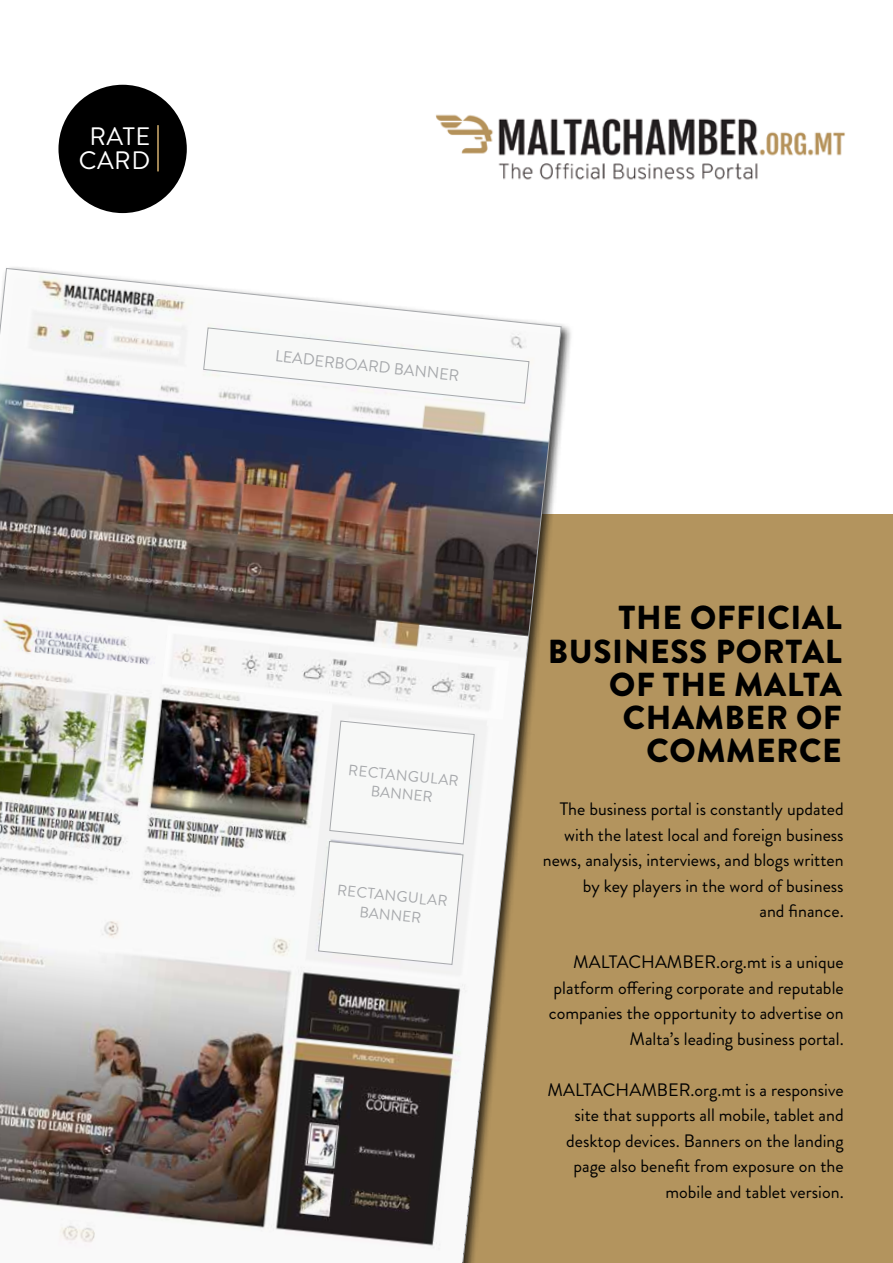
<style>
.page{position:relative;width:893px;height:1263px;background:#fff}
.page>*{position:absolute;margin:0;border:0;box-sizing:border-box;transform-origin:0 0}
.t1{font:900 33.3px "Brandon Grotesque";letter-spacing:.02em;color:#000}
.t2{font:25.2px/24.8px "Brandon Grotesque";color:#fff}
.t3{font:18px/25.5px "Brandon Grotesque";color:#000;text-align:right}
.t4{font:16.05px "Brandon Grotesque";color:#a7a9ac}
.t5{font:15.15px/19px "Brandon Grotesque";color:#a7a9ac;text-align:right}
</style>
<div class="page">
<img style="left:436px;top:114px;width:409px;height:66px">
<div style="left:351px;top:514px;width:542px;height:749px;background:#b3945e"></div>
<div style="left:58px;top:85px;width:129px;height:128px;background:#000;border-radius:50%"></div>
<hr style="left:157px;top:125px;width:2px;height:46px;background:#b3945e">
<div style="left:0;top:265px;width:574px;height:998px;background:#000;opacity:.75"></div>
<img style="left:0;top:268px;width:562px;height:995px">
<svg style="left:203px;top:327px;width:326px;height:77px"></svg>
<img style="left:162px;top:625px;width:347px;height:95px">
<div style="left:318px;top:720px;width:157px;height:245px;background:#f7f8f7"></div>
<h2 class="t2" style="left:79px;top:124px;width:73px;text-indent:11px">Rate<br>Car d</h2>
<p class="t4" style="left:276px;top:345px;width:186px;rotate:6deg">LEADERBOARD BANNER</p>
<p class="t5" style="left:349px;top:760px;width:19px;rotate:6deg">Rectan</p>
<p class="t5" style="left:374px;top:763px;width:66px;rotate:6deg">gular<br>BANNER</p>
<p class="t5" style="left:338px;top:881px;width:19px;rotate:6deg">Rectan</p>
<p class="t5" style="left:363px;top:883px;width:66px;rotate:6deg">gular<br>BANNER</p>
<h1 class="t1" style="left:619px;top:594px;width:225px">THE OFFICIAL</h1>
<h1 class="t1" style="left:548px;top:627px;width:295px">BUSINESS PORTAL</h1>
<h1 class="t1" style="left:609px;top:661px;width:234px">OF THE MALTA</h1>
<h1 class="t1" style="left:623px;top:694px;width:220px">CHAMBER OF</h1>
<h1 class="t1" style="left:646px;top:727px;width:28px">COMM</h1>
<h1 class="t1" style="left:756px;top:727px;width:87px">ERCE</h1>
<p class="t3" style="left:543px;top:796px;width:302px">The business portal is constantly updated with the latest local and foreign business news, analysis, interviews, and blogs written by key players in the word of business<br>and finance.</p>
<p class="t3" style="left:549px;top:949px;width:296px">MALTACHAMBER.org.mt is a unique platform offering corporate and reputable companies the opportunity to advertise on Malta’s leading business portal.</p>
<p class="t3" style="left:548px;top:1077px;width:298px">MALTACHAMBER.org.mt is a responsive site that supports all mobile, tablet and desktop devices. Banners on the landing page also benefit from exposure on the mobile and tablet version.</p>
</div>
